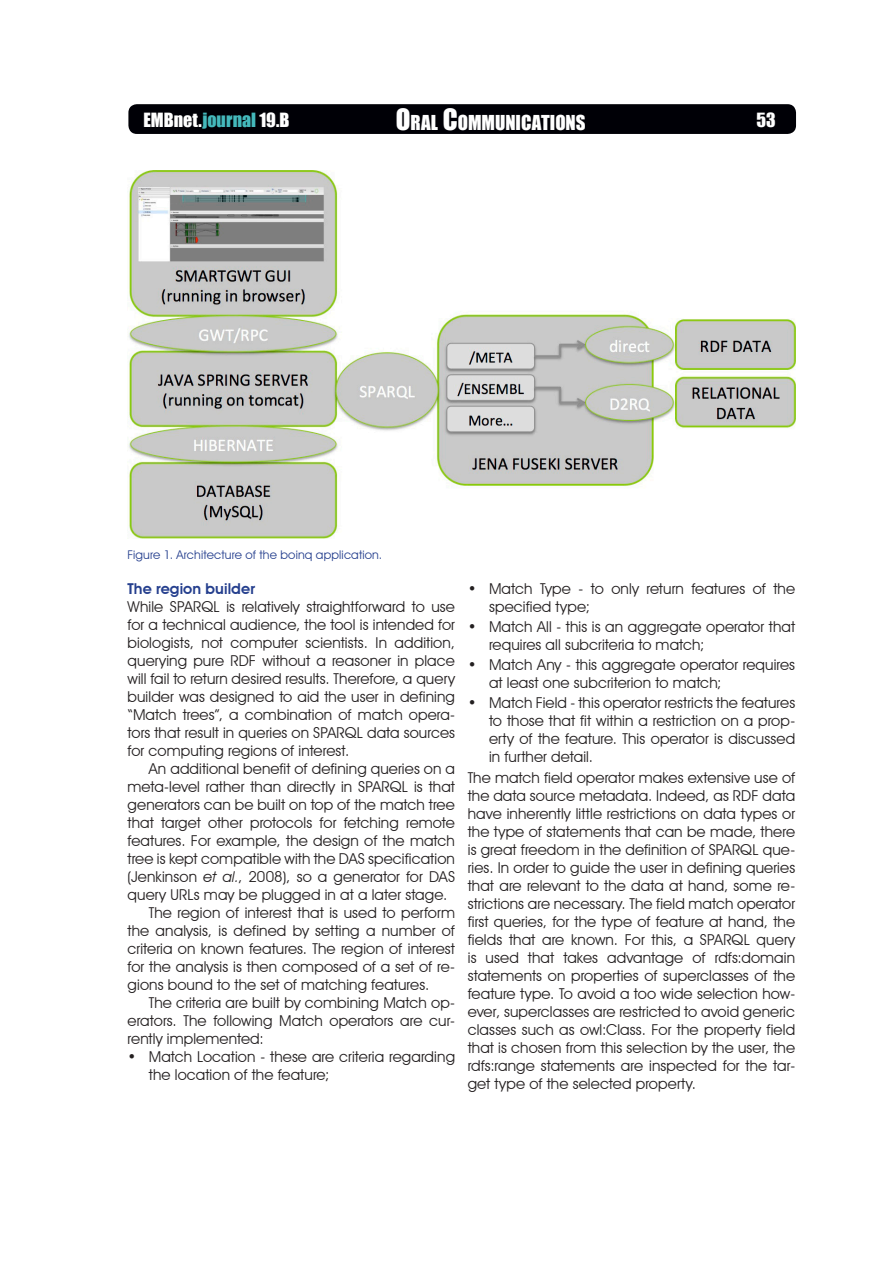
<style>
.page{position:relative;width:893px;height:1263px;background:#fff}
.page>*{position:absolute;margin:0;border:0;box-sizing:border-box;transform-origin:0 0}
.t1{font:18.9px "Impact";color:#fff}
.t2{font:18px "Impact";letter-spacing:.005em;color:#fff}
.text_first{font:15px/18px "Avant Garde IT Cby BT";letter-spacing:.01em;color:#231f20;text-align:justify}
.text{font:15px/18px "Avant Garde IT Cby BT";letter-spacing:.01em;color:#231f20;text-align:justify}
.list_bullet_1{font:15px/18px "Avant Garde IT Cby BT";letter-spacing:.005em;color:#231f20}
.subtitle_2{font:600 15px "Avant Garde IT Cby BT";letter-spacing:.005em;color:#253f8e}
.legend{font:12px "Avant Garde IT Cby BT";letter-spacing:.015em;color:#253f8e}
.s1{color:#44b9bc}
.s2{font-size:27px}
.s3{font-style:italic}
</style>
<div class="page">
<div style="left:128px;top:104px;width:668px;height:30px;background:#000006;border-radius:9px"></div>
<img style="left:128px;top:170px;width:667px;height:369px">
<p class="t2" style="left:143px;top:106px;width:148px">EMBnet.<span class="s1">journal</span> 19.B</p>
<p class="t1" style="left:396px;top:108px;width:191px"><span class="s2">O</span>RAL <span class="s2">C</span>OMMUNICATIONS</p>
<p class="t2" style="left:756px;top:106px;width:21px">53</p>
<p class="legend" style="left:128px;top:547px;width:256px">Figure 1. Architecture of the boinq application.</p>
<p class="subtitle_2" style="left:128px;top:580px;width:129px">The region builder</p>
<p class="text_first" style="left:128px;top:597px;width:329px">While SPARQL is relatively straightforward to use for a technical audience, the tool is intended for biologists, not computer scientists. In addition, querying pure RDF without a reasoner in place will fail to return desired results. Therefore, a query builder was designed to aid the user in defining “Match trees”, a combination of match opera&shy;tors that result in queries on SPARQL data sources for computing regions of interest.</p>
<p class="text" style="left:128px;top:759px;width:329px;text-indent:21px">An additional benefit of defining queries on a meta-level rather than directly in SPARQL is that generators can be built on top of the match tree that target other protocols for fetching remote features. For example, the design of the match tree is kept compatible with the DAS specification (Jenkinson <span class="s3">et al.</span>, 2008), so a generator for DAS query URLs may be plugged in at a later stage.</p>
<p class="text" style="left:128px;top:903px;width:329px;text-indent:21px">The region of interest that is used to perform the analysis, is defined by setting a number of criteria on known features. The region of interest for the analysis is then composed of a set of re&shy;gions bound to the set of matching features.</p>
<p class="text" style="left:128px;top:993px;width:329px;text-indent:21px">The criteria are built by combining Match op&shy;erators. The following Match operators are cur&shy;rently implemented:</p>
<p class="list_bullet_1" style="left:149px;top:1047px;width:308px;text-indent:-21px">• Match Location - these are criteria regarding the location of the feature;</p>
<p class="list_bullet_1" style="left:489px;top:579px;width:308px;text-indent:-21px">• Match Type - to only return features of the specified type;</p>
<p class="list_bullet_1" style="left:489px;top:618px;width:308px;text-indent:-21px">• Match All - this is an aggregate operator that requires all subcriteria to match;</p>
<p class="list_bullet_1" style="left:489px;top:656px;width:308px;text-indent:-21px">• Match Any - this aggregate operator requires at least one subcriterion to match;</p>
<p class="list_bullet_1" style="left:489px;top:694px;width:308px;text-align:justify;text-indent:-21px">• Match Field - this operator restricts the features to those that fit within a restriction on a prop&shy;erty of the feature. This operator is discussed in further detail.</p>
<p class="text_first" style="left:468px;top:768px;width:329px">The match field operator makes extensive use of the data source metadata. Indeed, as RDF data have inherently little restrictions on data types or the type of statements that can be made, there is great freedom in the definition of SPARQL que&shy;ries. In order to guide the user in defining queries that are relevant to the data at hand, some re&shy;strictions are necessary. The field match operator first queries, for the type of feature at hand, the fields that are known. For this, a SPARQL query is used that takes advantage of rdfs:domain statements on properties of superclasses of the feature type. To avoid a too wide selection how&shy;ever, superclasses are restricted to avoid generic classes such as owl:Class. For the property field that is chosen from this selection by the user, the rdfs:range statements are inspected for the tar&shy;get type of the selected property.</p>
</div>
